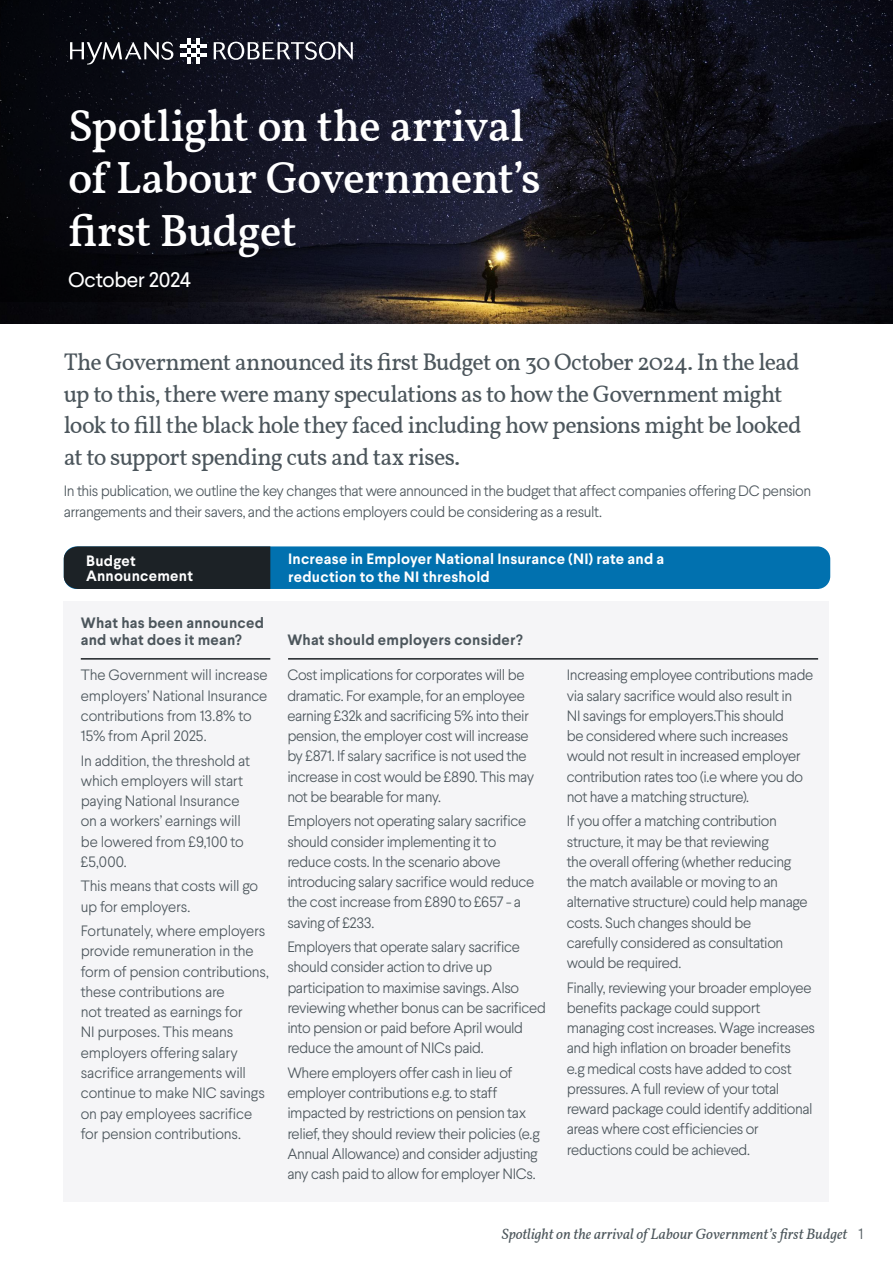
<style>
.page{position:relative;width:893px;height:1263px;background:#fff}
.page>*{position:absolute;margin:0;border:0;box-sizing:border-box;transform-origin:0 0}
.t1{font:500 45px/52.5px "Vollkorn";letter-spacing:-.02em;color:#fff}
.t2{font:24px/31.5px "Vollkorn";letter-spacing:-.035em;color:#4c565c}
.t3{font:21px "Larsseit";letter-spacing:-.02em;color:#fff}
.t4{font:300 15px/20.2px "Larsseit";letter-spacing:-.025em;color:#4c565c}
.t5{font:700 15px/18px "Larsseit";letter-spacing:.015em;color:#fff}
.t6{font:700 15px/16.5px "Larsseit";letter-spacing:.015em;color:#4c565c}
.t7{font:italic 15px "Vollkorn";color:#4d575c}
.s1{font-family:"Larsseit";font-weight:300;font-style:normal}
</style>
<div class="page">
<div style="left:64px;top:546px;width:766px;height:43px;background:#0171af;border-radius:13px"></div>
<div style="left:64px;top:601px;width:765px;height:600px;background:#f5f5f7"></div>
<img style="left:0;top:0;width:893px;height:324px">
<svg style="left:0;top:0;width:504px;height:302px;background:#11121f"></svg>
<svg style="left:181px;top:38px;width:25px;height:26px"></svg>
<svg style="left:70px;top:42px;width:103px;height:22px;background:#45464d"></svg>
<svg style="left:214px;top:42px;width:139px;height:18px"></svg>
<div style="left:64px;top:546px;width:206px;height:43px;background:#1c2226"></div>
<hr style="left:81px;top:658px;width:189px;height:2px;background:#1c2226">
<hr style="left:288px;top:658px;width:530px;height:2px;background:#1c2226">
<h1 class="t1" style="left:68px;top:96px;width:474px">Spotlight on the arrival of Labour Government’s first Budget</h1>
<h3 class="t3" style="left:68px;top:266px;width:125px">October 2024</h3>
<p class="t2" style="left:64px;top:345px;width:739px">The Government announced its first Budget on 30 October 2024. In the lead up to this, there were many speculations as to how the Government might look to fill the black hole they faced including how pensions might be looked at to support spending cuts and tax rises.</p>
<p class="t4" style="left:64px;top:480px;width:749px;line-height:21px">In this publication, we outline the key changes that were announced in the budget that affect companies offering DC pension arrangements and their savers, and the actions employers could be considering as a result.</p>
<p class="t5" style="left:86px;top:553px;width:108px;line-height:15px">Budget<br>Announcement</p>
<p class="t6" style="left:81px;top:615px;width:185px">What has been announced and what does it mean?</p>
<p class="t4" style="left:81px;top:665px;width:188px">The Government will increase employers’ National Insurance contributions from 13.8% to<br>15% from April 2025.</p>
<p class="t4" style="left:81px;top:750px;width:171px">In addition, the threshold at which employers will start paying National Insurance on a workers’ earnings will be lowered from £9,100 to £5,000.</p>
<p class="t4" style="left:81px;top:876px;width:179px">This means that costs will go up for employers.</p>
<p class="t4" style="left:81px;top:921px;width:190px">Fortunately, where employers provide remuneration in the form of pension contributions, these contributions are<br>not treated as earnings for<br>NI purposes. This means employers offering salary sacrifice arrangements will continue to make NIC savings on pay employees sacrifice for pension contributions.</p>
<p class="t5" style="left:288px;top:550px;width:378px">Increase in Employer National Insurance (NI) rate and a reduction to the NI threshold</p>
<p class="t6" style="left:287px;top:631px;width:237px">What should employers consider?</p>
<p class="t4" style="left:287px;top:665px;width:248px">Cost implications for corporates will be dramatic. For example, for an employee earning £32k and sacrificing 5% into their pension, the employer cost will increase by £871. If salary sacrifice is not used the increase in cost would be £890. This may not be bearable for many.</p>
<p class="t4" style="left:287px;top:811px;width:248px">Employers not operating salary sacrifice should consider implementing it to reduce costs. In the scenario above introducing salary sacrifice would reduce the cost increase from £890 to £657 - a saving of £233.</p>
<p class="t4" style="left:287px;top:937px;width:260px">Employers that operate salary sacrifice should consider action to drive up participation to maximise savings. Also reviewing whether bonus can be sacrificed into pension or paid before April would reduce the amount of NICs paid.</p>
<p class="t4" style="left:287px;top:1062px;width:254px">Where employers offer cash in lieu of employer contributions e.g. to staff impacted by restrictions on pension tax relief, they should review their policies (e.g Annual Allowance) and consider adjusting any cash paid to allow for employer NICs.</p>
<p class="t4" style="left:567px;top:665px;width:248px">Increasing employee contributions made via salary sacrifice would also result in<br>NI savings for employers.This should<br>be considered where such increases would not result in increased employer contribution rates too (i.e where you do not have a matching structure).</p>
<p class="t4" style="left:567px;top:811px;width:243px">If you offer a matching contribution structure, it may be that reviewing<br>the overall offering (whether reducing the match available or moving to an alternative structure) could help manage costs. Such changes should be<br>carefully considered as consultation would be required.</p>
<p class="t4" style="left:567px;top:977px;width:250px">Finally, reviewing your broader employee benefits package could support managing cost increases. Wage increases and high inflation on broader benefits<br>e.g medical costs have added to cost pressures. A full review of your total reward package could identify additional areas where cost efficiencies or reductions could be achieved.</p>
<p class="t7" style="left:502px;top:1222px;width:363px">Spotlight on the arrival of Labour Government’s first Budget <span class="s1">1</span></p>
</div>
